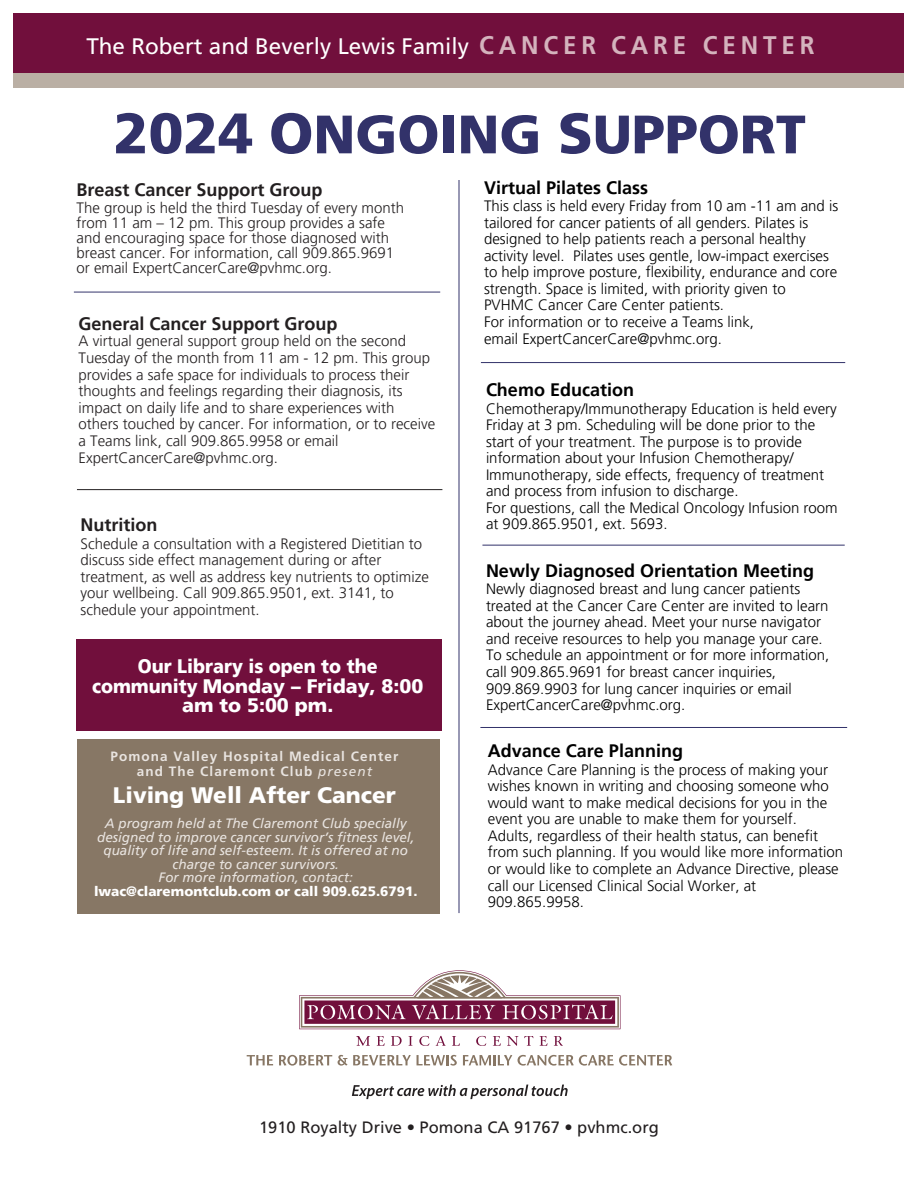
<style>
.page{position:relative;width:918px;height:1188px;background:#fff}
.page>*{position:absolute;margin:0;border:0;box-sizing:border-box;transform-origin:0 0}
.t1{font:900 54px "Frutiger LT Std";color:#32326a}
.t2{font:22.5px "Frutiger LT Std";color:#fff}
.t3{font:900 22.5px "Frutiger LT Std";color:#fff}
.t4{font:900 19.5px/19.5px "Frutiger LT Pro";color:#fff;text-align:center;scale:.92 1}
.t5{font:700 18px "Frutiger LT Pro";color:#000}
.t6{font:700 18px "Frutiger LT Pro";color:#231f20}
.t7{font:16.5px "Frutiger LT Std";color:#231f20}
.t8{font:300 15px/16.5px "Frutiger LT Pro";color:#000}
.t9{font:300 15px/16.6px "Frutiger LT Pro";color:#231f20}
.t10{font:italic 13.5px/13.5px "Frutiger LT Pro";color:#e9e4e0;text-align:center}
.t11{font:700 13.5px/15.5px "Frutiger LT Std";letter-spacing:.08em;color:#e9e4e0;text-align:center}
.t12{font:900 13.5px "Frutiger LT Pro";color:#fff}
.s1{font-weight:700;font-size:25.5px;color:#d4b3bd}
.s2{font-family:"Frutiger LT Pro";font-size:57px}
.s3{font-size:57px}
.s4{font-weight:400;font-style:italic}
</style>
<div class="page">
<hr style="left:459px;top:180px;width:1px;height:733px;background:#32326a">
<div style="left:76px;top:640px;width:365px;height:91px;background:#710f3c"></div>
<div style="left:14px;top:28px;width:890px;height:60px;background:#baafa4"></div>
<div style="left:77px;top:740px;width:362px;height:174px;background:#877765"></div>
<div style="left:14px;top:14px;width:890px;height:59px;background:#710f3c"></div>
<svg style="left:299px;top:970px;width:321px;height:59px"></svg>
<svg style="left:356px;top:1036px;width:14px;height:10px"></svg>
<svg style="left:377px;top:1036px;width:8px;height:10px"></svg>
<svg style="left:391px;top:1036px;width:11px;height:10px"></svg>
<svg style="left:408px;top:1036px;width:5px;height:10px"></svg>
<svg style="left:419px;top:1036px;width:10px;height:10px"></svg>
<svg style="left:436px;top:1036px;width:10px;height:10px"></svg>
<svg style="left:452px;top:1036px;width:8px;height:10px"></svg>
<svg style="left:476px;top:1036px;width:10px;height:10px"></svg>
<svg style="left:493px;top:1036px;width:8px;height:10px"></svg>
<svg style="left:507px;top:1036px;width:11px;height:10px"></svg>
<svg style="left:524px;top:1036px;width:9px;height:10px"></svg>
<svg style="left:540px;top:1036px;width:8px;height:10px"></svg>
<svg style="left:554px;top:1036px;width:9px;height:10px"></svg>
<svg style="left:247px;top:1055px;width:26px;height:10px"></svg>
<svg style="left:279px;top:1055px;width:53px;height:11px"></svg>
<svg style="left:338px;top:1055px;width:73px;height:11px"></svg>
<svg style="left:417px;top:1055px;width:40px;height:11px"></svg>
<svg style="left:463px;top:1055px;width:49px;height:10px"></svg>
<svg style="left:518px;top:1055px;width:154px;height:11px"></svg>
<svg style="left:352px;top:1085px;width:216px;height:14px"></svg>
<hr style="left:74px;top:292px;width:366px;height:1px;background:#32326a">
<hr style="left:77px;top:489px;width:365px;height:1px;background:#231f20">
<hr style="left:481px;top:362px;width:364px;height:1px;background:#32326a">
<hr style="left:482px;top:545px;width:363px;height:1px;background:#32326a">
<hr style="left:480px;top:727px;width:367px;height:1px;background:#32326a">
<h2 class="t2" style="left:86px;top:33px;width:730px">The Robert and Beverly Lewis Family <span class="s1">C A N C E R C A R E C E N T E R</span></h2>
<h1 class="t1" style="left:114px;top:102px;width:694px"><span class="s2">2024</span> <span class="s3">O</span>NGOING <span class="s3">S</span>UPPORT</h1>
<p class="t6" style="left:77px;top:179px;width:248px">Breast Cancer Support Group</p>
<p class="t9" style="left:77px;top:201px;width:329px;line-height:15px">The group is held the third Tuesday of every month from 11 am – 12 pm. This group provides a safe and encouraging space for those diagnosed with breast cancer. For information, call 909.865.9691 or email ExpertCancerCare@pvhmc.org.</p>
<p class="t6" style="left:79px;top:313px;width:261px">General Cancer Support Group</p>
<p class="t9" style="left:79px;top:333px;width:358px">A virtual general support group held on the second Tuesday of the month from 11 am - 12 pm. This group provides a safe space for individuals to process their thoughts and feelings regarding their diagnosis, its impact on daily life and to share experiences with others touched by cancer. For information, or to receive a Teams link, call 909.865.9958 or email ExpertCancerCare@pvhmc.org.</p>
<p class="t6" style="left:81px;top:514px;width:79px">Nutrition</p>
<p class="t9" style="left:81px;top:536px;width:350px">Schedule a consultation with a Registered Dietitian to discuss side effect management during or after treatment, as well as address key nutrients to optimize your wellbeing. Call 909.865.9501, ext. 3141, to schedule your appointment.</p>
<h3 class="t4" style="left:92px;top:656px;width:362px">Our Library is open to the community Monday – Friday, 8:00 am to 5:00 pm.</h3>
<p class="t11" style="left:110px;top:748px;width:289px">Pomona Valley Hospital Medical Center and The Claremont Club <span class="s4">present</span></p>
<h2 class="t3" style="left:113px;top:782px;width:284px">Living Well After Cancer</h2>
<p class="t10" style="left:97px;top:817px;width:319px">A program held at The Claremont Club specially designed to improve cancer survivor’s fitness level, quality of life and self-esteem. It is offered at no charge to cancer survivors.<br>For more information, contact:</p>
<p class="t12" style="left:94px;top:883px;width:325px">lwac@claremontclub.com or call 909.625.6791.</p>
<p class="t5" style="left:484px;top:177px;width:166px">Virtual Pilates Class</p>
<p class="t8" style="left:484px;top:198px;width:356px">This class is held every Friday from 10 am -11 am and is tailored for cancer patients of all genders. Pilates is designed to help patients reach a personal healthy activity level. Pilates uses gentle, low-impact exercises to help improve posture, flexibility, endurance and core strength. Space is limited, with priority given to PVHMC Cancer Care Center patients.<br>For information or to receive a Teams link,<br>email ExpertCancerCare@pvhmc.org.</p>
<p class="t5" style="left:486px;top:379px;width:150px">Chemo Education</p>
<p class="t8" style="left:486px;top:400px;width:353px">Chemotherapy/Immunotherapy Education is held every Friday at 3 pm. Scheduling will be done prior to the start of your treatment. The purpose is to provide information about your Infusion Chemotherapy/ Immunotherapy, side effects, frequency of treatment and process from infusion to discharge.<br>For questions, call the Medical Oncology Infusion room at 909.865.9501, ext. 5693.</p>
<p class="t5" style="left:486px;top:560px;width:330px">Newly Diagnosed Orientation Meeting</p>
<p class="t8" style="left:486px;top:581px;width:345px">Newly diagnosed breast and lung cancer patients treated at the Cancer Care Center are invited to learn about the journey ahead. Meet your nurse navigator and receive resources to help you manage your care.<br>To schedule an appointment or for more information, call 909.865.9691 for breast cancer inquiries, 909.869.9903 for lung cancer inquiries or email ExpertCancerCare@pvhmc.org.</p>
<p class="t5" style="left:488px;top:740px;width:197px">Advance Care Planning</p>
<p class="t8" style="left:488px;top:761px;width:357px">Advance Care Planning is the process of making your wishes known in writing and choosing someone who would want to make medical decisions for you in the event you are unable to make them for yourself.<br>Adults, regardless of their health status, can benefit from such planning. If you would like more information or would like to complete an Advance Directive, please call our Licensed Clinical Social Worker, at 909.865.9958.</p>
<p class="t7" style="left:259px;top:1117px;width:401px">1910 Royalty Drive • Pomona CA 91767 • pvhmc.org</p>
</div>
